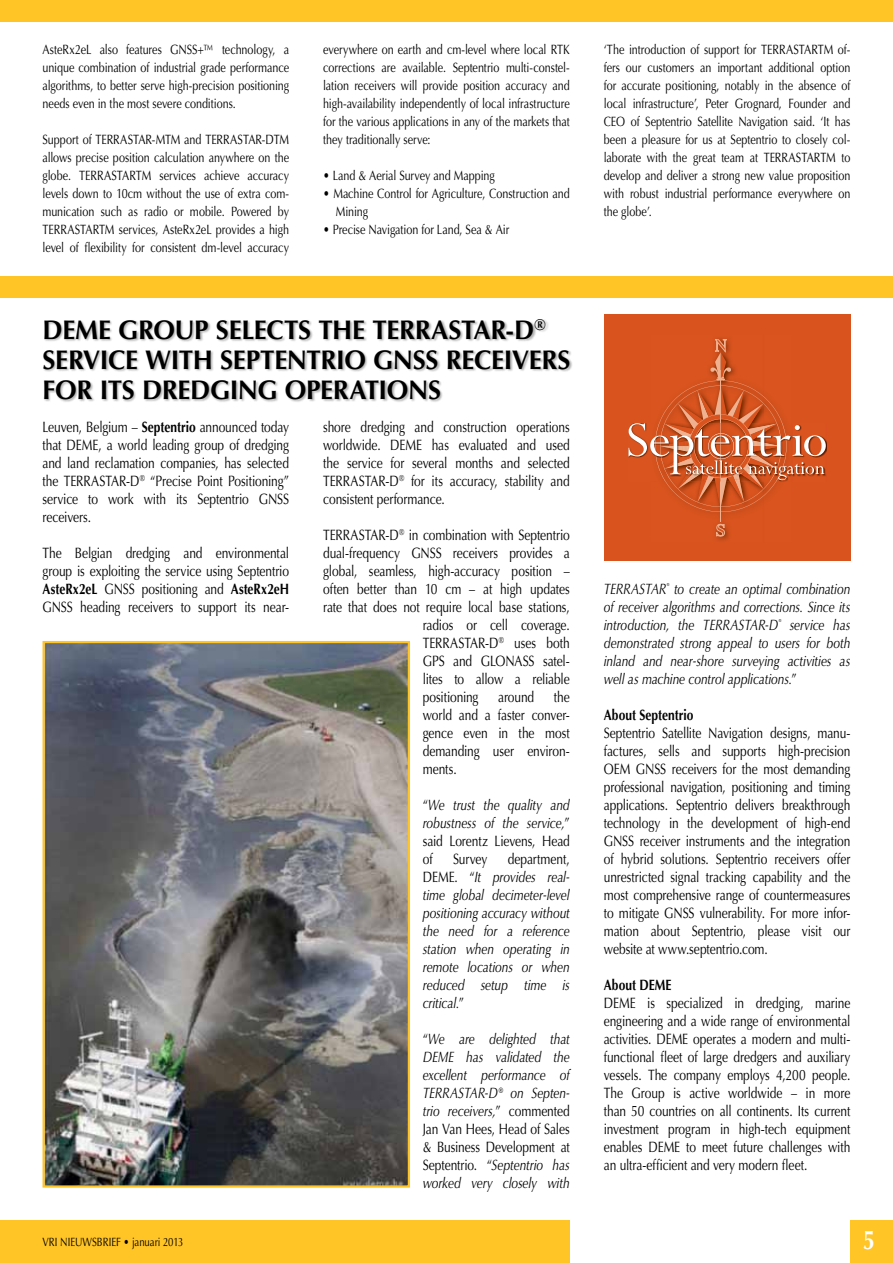
<style>
.page{position:relative;width:893px;height:1263px;background:#fff}
.page>*{position:absolute;margin:0;border:0;box-sizing:border-box;transform-origin:0 0}
.t1{font:700 27px "Optima LT Std";letter-spacing:-.01em;color:#000;scale:.96 1}
.t2{font:700 27px "Optima LT Std";color:#fff;scale:.8 1}
.t3{font:15px/18px "Optima LT Std";letter-spacing:-.01em;color:#000;text-align:justify;scale:.8 1}
.t4{font:italic 15px/18px "Optima LT Std";letter-spacing:-.01em;color:#000;text-align:justify;scale:.8 1}
.t5{font:700 15px "Optima LT Std";color:#000;scale:.8 1}
.t6{font:13.5px/18px "Optima LT Std";letter-spacing:-.005em;color:#000;scale:.8 1}
.t7{font:12px "Optima LT Std";letter-spacing:-.005em;color:#000;scale:.8 1}
.t8{font:5.25px "Helvetica";color:#000}
.s1{font-weight:700}
.s2{font-style:normal}
</style>
<div class="page">
<div style="left:0;top:0;width:893px;height:21px;background:#ffc425"></div>
<div style="left:850px;top:1220px;width:43px;height:43px;background:#ffc425"></div>
<div style="left:0;top:1220px;width:570px;height:43px;background:#ffc425"></div>
<div style="left:0;top:276px;width:893px;height:22px;background:#ffc425"></div>
<div style="left:43px;top:319px;width:530px;height:84px;background:#000;opacity:.3"></div>
<div style="left:604px;top:315px;width:246px;height:246px;background:#d9531e"></div>
<img style="left:715px;top:512px;width:14px;height:29px">
<svg style="left:716px;top:524px;width:9px;height:13px"></svg>
<hr style="left:720px;top:370px;width:1px;height:152px;background:#efb18f">
<svg style="left:628px;top:339px;width:198px;height:173px"></svg>
<img style="left:46px;top:644px;width:361px;height:540px">
<div style="left:43px;top:641px;width:367px;height:546px;border:2px solid #ffc425"></div>
<p class="t6" style="left:43px;top:41px;width:310px;text-align:justify">AsteRx2eL also features GNSS+™ technology, a unique combination of industrial grade performance algorithms, to better serve high-precision positioning needs even in the most severe conditions.</p>
<p class="t6" style="left:43px;top:131px;width:153px">Support of TERRASTAR-MTM</p>
<p class="t6" style="left:42px;top:131px;width:310px;text-indent:142px">and TERRASTAR-DTM allows precise position calculation anywhere on the globe. TERRASTARTM services achieve accuracy levels down to 10cm without the use of extra com&shy;munication such as radio or mobile. Powered by TERRASTARTM services, AsteRx2eL provides a high level of flexibility for consistent dm-level accuracy</p>
<p class="t6" style="left:323px;top:41px;width:310px">everywhere on earth and cm-level where local RTK corrections are available. Septentrio multi-constel&shy;lation receivers will provide position accuracy and high-availability independently of local infrastructure for the various applications in any of the markets that they traditionally serve:</p>
<p class="t6" style="left:323px;top:167px;width:216px">• Land &amp; Aerial Survey and Mapping</p>
<p class="t6" style="left:336px;top:185px;width:294px;text-indent:-13px">• Machine Control for Agriculture, Construction and<br>Mining</p>
<p class="t6" style="left:323px;top:221px;width:234px">• Precise Navigation for Land, Sea &amp; Air</p>
<p class="t6" style="left:604px;top:41px;width:310px;text-align:justify">‘The introduction of support for TERRASTARTM of&shy;fers our customers an important additional option for accurate positioning, notably in the absence of local infrastructure’, Peter Grognard, Founder and CEO of Septentrio Satellite Navigation said. ‘It has been a pleasure for us at Septentrio to closely col&shy;laborate with the great team at TERRASTARTM to develop and deliver a strong new value proposition with robust industrial performance everywhere on the globe’.</p>
<h1 class="t1" style="left:43px;top:314px;width:19px">DEME</h1>
<h1 class="t1" style="left:118px;top:314px;width:282px">G ROUP SELECTS THE TERRASTAR</h1>
<h1 class="t1" style="left:506px;top:314px;width:43px">-D<sup>®</sup></h1>
<h1 class="t1" style="left:43px;top:344px;width:381px">SERVICE WITH SEPTENTRIO GNSS</h1>
<h1 class="t1" style="left:446px;top:344px;width:132px">RECEIVERS</h1>
<h1 class="t1" style="left:43px;top:374px;width:417px">FOR ITS DREDGING OPERATIONS</h1>
<p class="t3" style="left:43px;top:418px;width:310px">Leuven, Belgium – <span class="s1">SEPTENTRIO</span> announced today that DEME, a world leading group of dredging and land reclamation companies, has selected the TERRASTAR-D <sup>®</sup> “Precise Point Positioning” service to work with its Septentrio GNSS receivers.</p>
<p class="t3" style="left:43px;top:544px;width:310px;text-align:left">The Belgian dredging and environmental group is exploiting the service using Septentrio <span class="s1">ASTERX2EL</span> GNSS positioning and <span class="s1">ASTERX2EH </span>GNSS heading receivers to support its near-</p>
<p class="t3" style="left:323px;top:418px;width:310px">shore dredging and construction operations worldwide. DEME has evaluated and used the service for several months and selected TERRASTAR-D <sup>®</sup> for its accuracy, stability and consistent performance.</p>
<p class="t3" style="left:323px;top:526px;width:310px">TERRASTAR-D <sup>®</sup> in combination with Septentrio</p>
<p class="t3" style="left:323px;top:544px;width:310px">dual-frequency GNSS receivers provides a</p>
<p class="t3" style="left:323px;top:562px;width:310px">global, seamless, high-accuracy position –</p>
<p class="t3" style="left:323px;top:580px;width:310px">often better than 10 cm – at high updates</p>
<p class="t3" style="left:323px;top:598px;width:310px">rate that does not require local base stations,</p>
<p class="t3" style="left:423px;top:616px;width:185px">radios or cell coverage.</p>
<p class="t3" style="left:423px;top:634px;width:185px">TERRASTAR-D <sup>®</sup> uses both</p>
<p class="t3" style="left:423px;top:652px;width:184px">GPS and GLO NASS satel-</p>
<p class="t3" style="left:423px;top:670px;width:185px">lites to allow a reliable</p>
<p class="t3" style="left:423px;top:688px;width:71px">positioning</p>
<p class="t3" style="left:498px;top:688px;width:47px">around</p>
<p class="t3" style="left:423px;top:688px;width:185px;text-indent:131px">the world and a faster conver&shy;gence even in the most demanding user environ&shy;ments.</p>
<p class="t4" style="left:423px;top:796px;width:185px"><span class="s2">“</span>We trust the quality and robustness of the service,<span class="s2">” said Lorentz Lievens, H ead of</span></p>
<p class="t4" style="left:423px;top:850px;width:185px;text-indent:85px"><span class="s2">department, DEME. “</span>It provides real&shy;time global decimeter-level positioning accuracy without the need for a reference station when operating in remote locations or when reduced setup time is critical.<span class="s2">”</span></p>
<p class="t4" style="left:423px;top:1030px;width:185px"><span class="s2">“</span>We are delighted that DEME has validated the excellent performance of TERRASTAR-D® on Septen&shy;trio receivers,<span class="s2">” commented Jan Van H ees, H ead of Sales &amp; Business Development at Septentrio. “</span>Septentrio has worked very closely with</p>
<p class="t3" style="left:453px;top:850px;width:44px">Survey</p>
<p class="t8" style="left:586px;top:579px;width:71px">08-09-10 logo_red tab.indd 1</p>
<p class="t4" style="left:604px;top:580px;width:310px">TERRASTAR<sup>®</sup> to create an optimal combination of receiver algorithms and corrections. Since its introduction, the TERRASTAR-D<sup>®</sup> service has demonstrated strong appeal to users for both inland and near-shore surveying activities as well as machine control applications.<span class="s2">”</span></p>
<p class="t5" style="left:604px;top:706px;width:113px">ABOUT SEPTENTRIO</p>
<p class="t3" style="left:604px;top:724px;width:310px">Septentrio Satellite Navigation designs, manu&shy;factures, sells and supports high-precision OEM GNSS receivers for the most demanding professional navigation, positioning and timing applications. Septentrio delivers breakthrough technology in the development of high-end GNSS receiver instruments and the integration of hybrid solutions. Septentrio receivers offer unrestricted signal tracking capability and the most comprehensive range of countermeasures to mitigate GNSS vulnerability. For more infor&shy;mation about Septentrio, please visit our website at www.septentrio.com.</p>
<p class="t5" style="left:604px;top:976px;width:56px">ABOUT DEME</p>
<p class="t3" style="left:604px;top:994px;width:310px">DEME is specialized in dredging, marine engineering and a wide range of environmental activities. DEME operates a modern and multi&shy;functional fleet of large dredgers and auxiliary vessels. The company employs 4,200 people.<br>The Group is active worldwide – in more than 50 countries on all continents. Its current investment program in high-tech equipment enables DEME to meet future challenges with an ultra-efficient and very modern fleet.</p>
<p class="t7" style="left:43px;top:1235px;width:178px">VRI NIEUWSBRIEF • januari 2013</p>
<h1 class="t2" style="left:863px;top:1224px;width:17px">5</h1>
</div>
